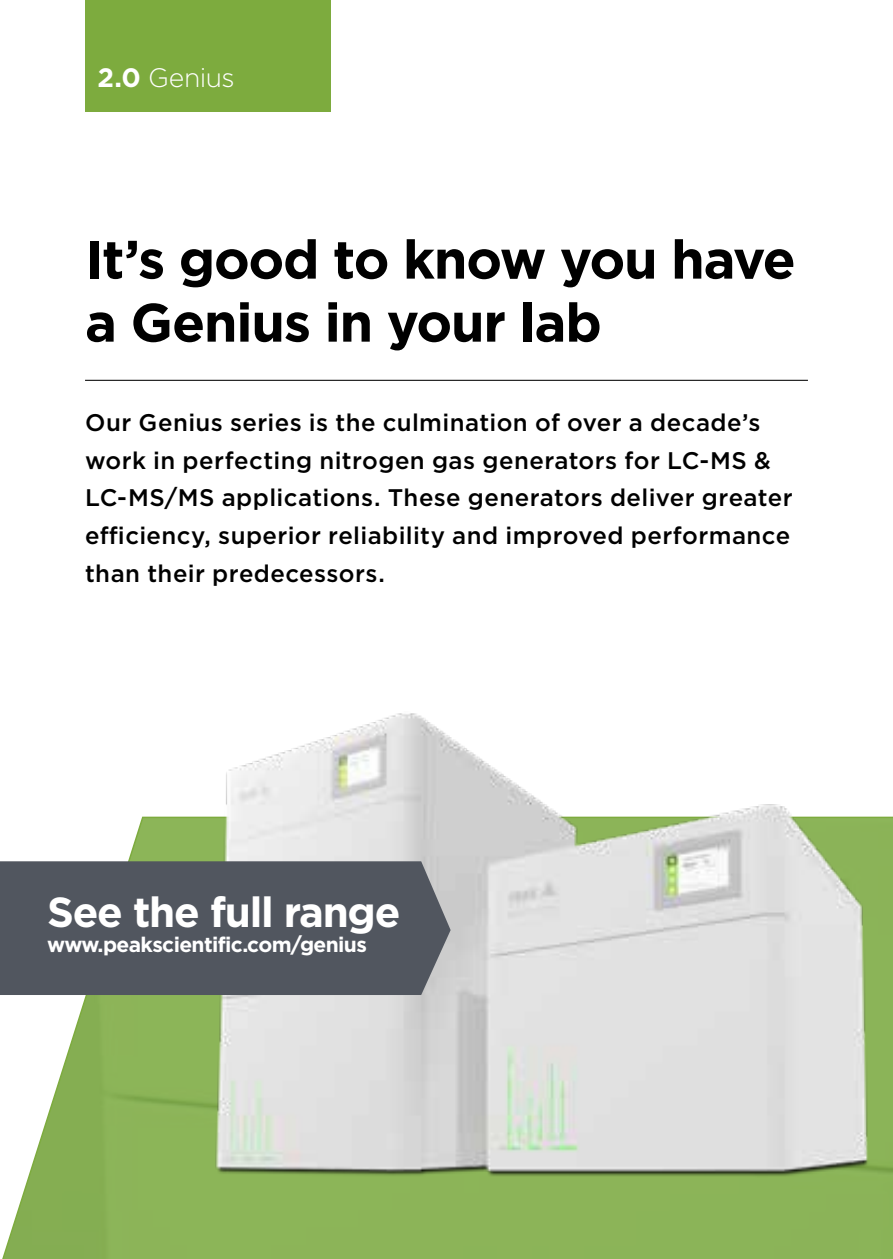
<style>
.page{position:relative;width:893px;height:1259px;background:#fff}
.page>*{position:absolute;margin:0;border:0;box-sizing:border-box;transform-origin:0 0}
.t1{font:700 54px/63px "Gotham";letter-spacing:-.025em;color:#000}
.t2{font:700 42px "Gotham";letter-spacing:-.03em;color:#fff}
.t3{font:300 26.7px "Gotham";letter-spacing:-.02em;color:#fff}
.t4{font:500 24px/37.8px "Gotham";letter-spacing:.02em;color:#000}
.t5{font:700 21px "Gotham";letter-spacing:-.03em;color:#fff}
.s1{font-weight:700}
</style>
<div class="page">
<div style="left:85px;top:0;width:246px;height:111px;background:#7dab3e"></div>
<svg style="left:2px;top:995px;width:891px;height:264px"></svg>
<img style="left:128px;top:713px;width:765px;height:533px">
<hr style="left:85px;top:380px;width:723px;height:1px;background:#000">
<div style="left:0;top:861px;width:451px;height:134px;background:#51565f"></div>
<p class="t3" style="left:97px;top:63px;width:139px"><span class="s1">2.0</span> Genius</p>
<h1 class="t1" style="left:85px;top:227px;width:712px">It’s good to know you have a Genius in your lab</h1>
<p class="t4" style="left:85px;top:403px;width:709px">Our Genius series is the culmination of over a decade’s work in perfecting nitrogen gas generators for LC-MS &amp; LC-MS/MS applications. These generators deliver greater efficiency, superior reliability and improved performance than their predecessors.</p>
<h2 class="t2" style="left:47px;top:887px;width:355px">See the full range</h2>
<p class="t5" style="left:47px;top:932px;width:321px">www.peakscientific.com/genius</p>
</div>
